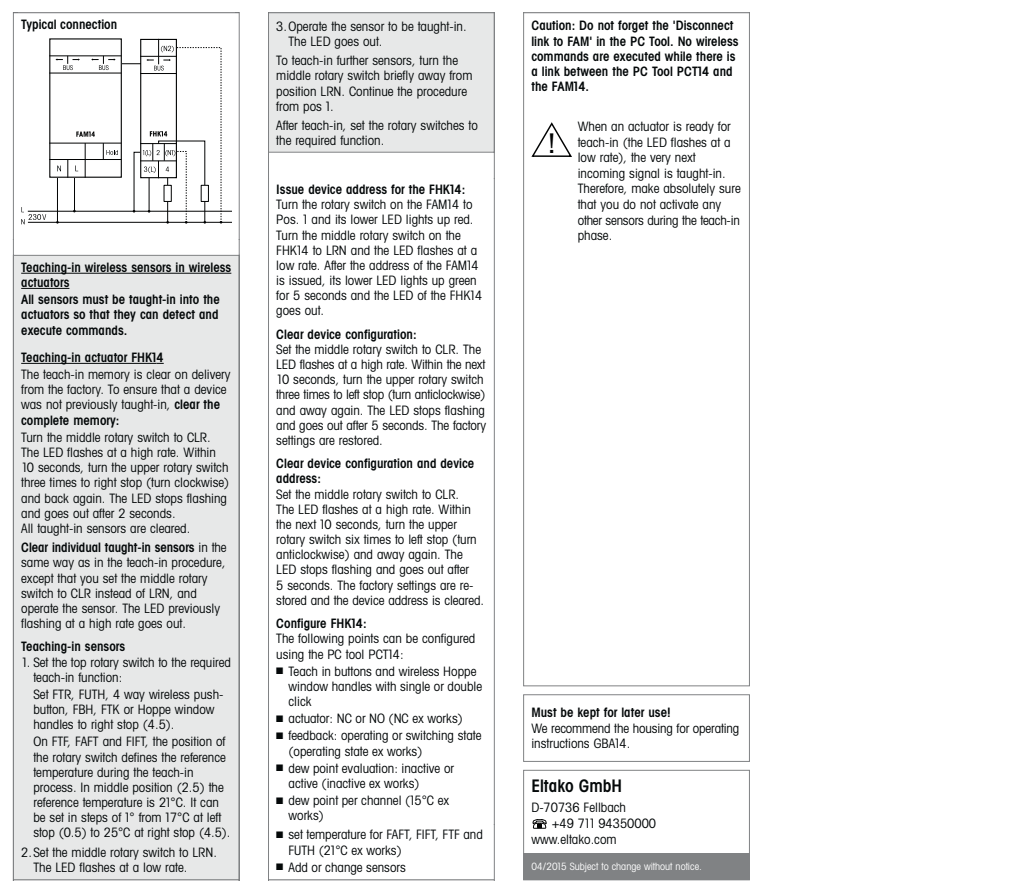
<style>
.page{position:relative;width:1020px;height:893px;background:#fff}
.page>*{position:absolute;margin:0;border:0;box-sizing:border-box;transform-origin:0 0}
.t1{font:29.4px "Franklin Gothic";color:#010202}
.t2{font:600 condensed 17.25px "Avant Garde";color:#040809}
.t3{font:condensed 12.9px/15.1px "Avant Garde";color:#040809}
.t4{font:600 condensed 12.9px/15.1px "Avant Garde";color:#040809}
.t5{font:condensed 10.05px "Avant Garde";color:#fff}
.s1{font-weight:600}
</style>
<div class="page">
<svg style="left:13px;top:12px;width:227px;height:228px"></svg>
<div style="left:21px;top:38px;width:210px;height:189px;background:#fff"></div>
<hr style="left:28px;top:211px;width:203px;height:1px;background:#010202">
<hr style="left:28px;top:222px;width:203px;height:1px;background:#010202">
<svg style="left:21px;top:207px;width:25px;height:17px"></svg>
<hr style="left:49px;top:73px;width:72px;height:1px;background:#010202">
<hr style="left:49px;top:143px;width:72px;height:1px;background:#010202">
<hr style="left:49px;top:56px;width:72px;height:1px;background:#010202">
<hr style="left:49px;top:159px;width:72px;height:1px;background:#010202">
<svg style="left:55px;top:39px;width:167px;height:185px"></svg>
<div style="left:13px;top:240px;width:227px;height:640px;background:#e7e8e8"></div>
<hr style="left:21px;top:273px;width:210px;height:1px;background:#040809">
<hr style="left:21px;top:288px;width:48px;height:1px;background:#040809">
<hr style="left:21px;top:363px;width:124px;height:1px;background:#040809">
<svg style="left:145px;top:363px;width:19px;height:1px"></svg>
<svg style="left:268px;top:178px;width:227px;height:646px"></svg>
<svg style="left:268px;top:12px;width:227px;height:166px"></svg>
<svg style="left:523px;top:12px;width:227px;height:402px"></svg>
<div style="left:531px;top:122px;width:45px;height:135px;background:#fff"></div>
<svg style="left:531px;top:122px;width:41px;height:35px"></svg>
<svg style="left:268px;top:824px;width:227px;height:56px"></svg>
<svg style="left:523px;top:414px;width:227px;height:272px"></svg>
<div style="left:523px;top:853px;width:227px;height:27px;background:#808284"></div>
<div style="left:523px;top:770px;width:227px;height:110px;border:1px solid #808284"></div>
<svg style="left:533px;top:819px;width:13px;height:9px"></svg>
<div style="left:523px;top:694px;width:227px;height:67px;border:1px solid #808284"></div>
<div style="left:19px;top:0;width:216px;height:18px;background:#fff"></div>
<svg style="left:274px;top:13px;width:216px;height:5px"></svg>
<div style="left:529px;top:0;width:216px;height:18px;background:#fff"></div>
<hr style="left:13px;top:12px;width:226px;height:1px;background:#6d6f71">
<hr style="left:268px;top:12px;width:226px;height:1px;background:#6d6f71">
<hr style="left:523px;top:12px;width:226px;height:1px;background:#6d6f71">
<div style="left:15px;top:874px;width:217px;height:6px;background:#e7e8e8"></div>
<hr style="left:13px;top:879px;width:226px;height:1px;background:#6d6f71">
<hr style="left:268px;top:879px;width:226px;height:1px;background:#6d6f71">
<p class="t4" style="left:21px;top:18px;width:97px">Typical connection</p>
<p class="t4" style="left:21px;top:261px;width:212px">Teaching-in wireless sensors in wireless actuators</p>
<p class="t4" style="left:21px;top:293px;width:200px;text-align:justify">All sensors must be taught-in into the actuators so that they can detect and execute commands.</p>
<p class="t4" style="left:21px;top:351px;width:144px">Teaching-in actuator FHK14</p>
<p class="t3" style="left:21px;top:368px;width:211px">The teach-in memory is clear on delivery from the factory. To ensure that a device was not previously taught-in, <span class="s1">clear the complete memory:</span></p>
<p class="t3" style="left:21px;top:431px;width:210px">Turn the middle rotary switch to CLR.<br>The LED flashes at a high rate. Within 10 seconds, turn the upper rotary switch three times to right stop (turn clockwise) and back again. The LED stops flashing and goes out after 2 seconds.<br>All taught-in sensors are cleared.</p>
<p class="t3" style="left:21px;top:541px;width:207px"><span class="s1">Clear individual taught-in sensors</span> in the same way as in the teach-in procedure, except that you set the middle rotary switch to CLR instead of LRN, and operate the sensor. The LED previously flashing at a high rate goes out.</p>
<p class="t4" style="left:21px;top:640px;width:106px">Teaching-in sensors</p>
<p class="t3" style="left:33px;top:655px;width:199px;text-indent:-12px">1. Set the top rotary switch to the required teach-in function:</p>
<p class="t3" style="left:33px;top:688px;width:192px">Set FTR, FUTH, 4 way wireless push&shy;button, FBH, FTK or Hoppe window handles to right stop (4.5).</p>
<p class="t3" style="left:33px;top:735px;width:199px">On FTF, FAFT and FIFT, the position of the rotary switch defines the reference temperature during the teach-in process. In middle position (2.5) the reference temperature is 21°C. It can be set in steps of 1° from 17°C at left stop (0.5) to 25°C at right stop (4.5).</p>
<p class="t3" style="left:33px;top:845px;width:185px;text-indent:-12px">2.Set the middle rotary switch to LRN.<br>The LED flashes at a low rate.</p>
<p class="t3" style="left:289px;top:20px;width:180px;text-indent:-12px">3.Operate the sensor to be taught-in.<br>The LED goes out.</p>
<p class="t3" style="left:276px;top:54px;width:198px">To teach-in further sensors, turn the middle rotary switch briefly away from position LRN. Continue the procedure from pos 1.</p>
<p class="t3" style="left:276px;top:119px;width:203px">After teach-in, set the rotary switches to the required function.</p>
<p class="t4" style="left:276px;top:183px;width:191px">Issue device address for the FHK14:</p>
<p class="t3" style="left:276px;top:198px;width:207px">Turn the rotary switch on the FAM14 to Pos. 1 and its lower LED lights up red.<br>Turn the middle rotary switch on the FHK14 to LRN and the LED flashes at a low rate. After the address of the FAM14 is issued, its lower LED lights up green for 5 seconds and the LED of the FHK14 goes out.</p>
<p class="t4" style="left:276px;top:328px;width:142px">Clear device configuration:</p>
<p class="t3" style="left:276px;top:343px;width:211px">Set the middle rotary switch to CLR. The LED flashes at a high rate. Within the next 10 seconds, turn the upper rotary switch three times to left stop (turn anticlockwise) and away again. The LED stops flashing and goes out after 5 seconds. The factory settings are restored.</p>
<p class="t4" style="left:276px;top:457px;width:199px">Clear device configuration and device address:</p>
<p class="t3" style="left:276px;top:487px;width:209px">Set the middle rotary switch to CLR.<br>The LED flashes at a high rate. Within the next 10 seconds, turn the upper rotary switch six times to left stop (turn anti clock wise) and away again. The LED stops flashing and goes out after<br>5 seconds. The factory settings are re - stored and the device address is cleared.</p>
<p class="t4" style="left:276px;top:617px;width:92px">Configure FHK14:</p>
<p class="t3" style="left:276px;top:632px;width:201px">The following points can be configured using the PC tool PCT14:</p>
<p class="t3" style="left:289px;top:664px;width:195px;text-indent:-12px">■ Teach in buttons and wireless Hoppe window handles with single or double click</p>
<p class="t3" style="left:276px;top:712px;width:188px">■ actuator: NC or NO (NC ex works)</p>
<p class="t3" style="left:289px;top:729px;width:194px;text-indent:-12px">■ feedback: operating or switching state (operating state ex works)</p>
<p class="t3" style="left:289px;top:761px;width:167px;text-indent:-12px">■ dew point evaluation: inactive or active (inactive ex works)</p>
<p class="t3" style="left:289px;top:794px;width:162px;text-indent:-12px">■ dew point per channel (15°C ex works)</p>
<p class="t3" style="left:289px;top:828px;width:196px;text-indent:-12px">■ set temperature for FAFT, FIFT, FTF and<br>FUTH (21°C ex works)</p>
<p class="t3" style="left:276px;top:860px;width:131px">■ Add or change sensors</p>
<p class="t4" style="left:531px;top:19px;width:209px">Caution: Do not forget the 'Disconnect link to FAM' in the PC Tool. No wireless commands are executed while there is a link between the PC Tool PCT14 and the FAM14.</p>
<p class="t3" style="left:578px;top:120px;width:165px;line-height:15.6px">When an actuator is ready for teach-in (the LED flashes at a low rate), the very next incoming signal is taught-in.<br>Therefore, make absolutely sure that you do not activate any other sensors during the teach-in phase.</p>
<h1 class="t1" style="left:548px;top:133px;width:9px">!</h1>
<p class="t4" style="left:531px;top:706px;width:141px">Must be kept for later use!</p>
<p class="t3" style="left:531px;top:721px;width:209px;line-height:15.6px">We recommend the housing for operating instructions GBA14.</p>
<h2 class="t2" style="left:531px;top:779px;width:92px">Eltako GmbH</h2>
<p class="t3" style="left:552px;top:799px;width:106px;line-height:17px;text-indent:-20px">D-70736 Fellbach<br>+49 711 94350000</p>
<p class="t3" style="left:531px;top:833px;width:87px">www.eltako.com</p>
<p class="t5" style="left:531px;top:862px;width:172px">04/2015 Subject to change without notice.</p>
</div>
